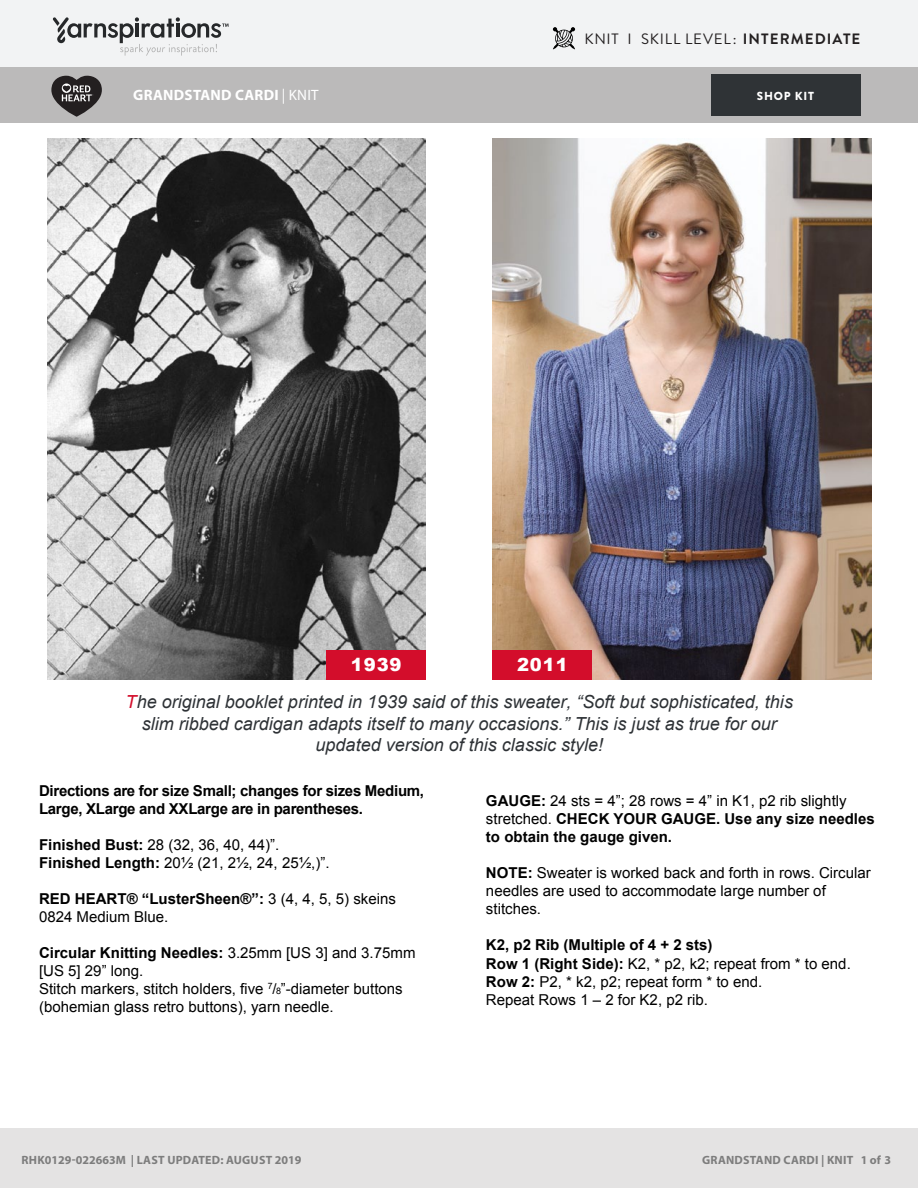
<style>
.page{position:relative;width:918px;height:1188px;background:#fff}
.page>*{position:absolute;margin:0;border:0;box-sizing:border-box;transform-origin:0 0}
.t1{font:italic 18px/21.6px "Arial";color:#2e3236;text-align:center}
.t2{font:900 18px "Arial";letter-spacing:.05em;color:#fff}
.t3{font:15px/18px "Arial";color:#000}
.t4{font:700 15px/18px "Arial";color:#000}
.t5{font:700 15px/18px "Arial";letter-spacing:-.02em;color:#000}
.Skill_Level{font:15px "Brandon Grotesque";letter-spacing:.055em;color:#231f20}
.Pattern_Title{font:700 15px "Myriad Pro";letter-spacing:.02em;color:#fff}
.t6{font:700 12px "Myriad Pro";letter-spacing:.02em;color:#7d7d7d}
.t7{font:900 11.7px "Brandon Grotesque";letter-spacing:.065em;color:#fff}
.s1{font-weight:700}
.s2{font-weight:400}
.s3{color:#d30d2b}
.s4{font-size:9px}
</style>
<div class="page">
<div style="left:0;top:0;width:918px;height:68px;background:#f2f3f4"></div>
<div style="left:0;top:68px;width:918px;height:55px;background:#bbbaba"></div>
<svg style="left:53px;top:17px;width:176px;height:39px"></svg>
<div style="left:711px;top:74px;width:150px;height:42px;background:#2f3336"></div>
<svg style="left:51px;top:76px;width:51px;height:41px"></svg>
<div style="left:0;top:1128px;width:918px;height:60px;background:#e4e3e3"></div>
<img style="left:47px;top:139px;width:379px;height:541px">
<img style="left:493px;top:139px;width:378px;height:541px">
<div style="left:327px;top:650px;width:99px;height:30px;background:#d30d2b"></div>
<div style="left:493px;top:650px;width:99px;height:30px;background:#d30d2b"></div>
<svg style="left:553px;top:27px;width:22px;height:22px"></svg>
<p class="Skill_Level" style="left:584px;top:29px;width:277px">KNIT I SKILL LEVEL: <span class="s1">INTERMEDIATE</span></p>
<p class="Pattern_Title" style="left:133px;top:85px;width:187px">GRANDSTAND CARDI <span class="s2">| KNIT</span></p>
<p class="t7" style="left:757px;top:88px;width:59px">SHOP KIT</p>
<p class="t2" style="left:351px;top:655px;width:52px">1939</p>
<p class="t2" style="left:517px;top:655px;width:52px">2011</p>
<p class="t1" style="left:126px;top:691px;width:669px"><span class="s3">T</span>he original booklet printed in 1939 said of this sweater, “Soft but sophisticated, this slim ribbed cardigan adapts itself to many occasions.” This is just as true for our updated version of this classic style!</p>
<p class="t5" style="left:39px;top:781px;width:387px">Directions are for size Small; changes for sizes Medium,<br>Large, XLarge and XXLarge are in parentheses.</p>
<p class="t3" style="left:39px;top:836px;width:292px"><span class="s1">Finished Bust:</span> 28 (32, 36, 40, 44)”.<br><span class="s1">Finished Length:</span> 20½ (21, 2½, 24, 25½,)”.</p>
<p class="t3" style="left:39px;top:890px;width:358px"><span class="s1">RED HEART® “LusterSheen®”:</span> 3 (4, 4, 5, 5) skeins<br>0824 Medium Blue.</p>
<p class="t3" style="left:39px;top:944px;width:378px"><span class="s1">Circular Knitting Needles:</span> 3.25mm [US 3] and 3.75mm [US 5] 29” long.<br>Stitch markers, stitch holders, five <sup>7</sup>/<span class="s4">8</span>”-diameter buttons (bohemian glass retro buttons), yarn needle.</p>
<p class="t4" style="left:486px;top:792px;width:390px">GAUGE: <span class="s2">24 sts = 4”; 28 rows = 4” in K1, p2 rib slightly stretched.</span> CHECK YOUR GAUGE. Use any size needles to obtain the gauge given.</p>
<p class="t3" style="left:486px;top:864px;width:386px"><span class="s1">NOTE:</span> Sweater is worked back and forth in rows. Circular needles are used to accommodate large number of stitches.</p>
<p class="t3" style="left:486px;top:936px;width:366px"><span class="s1">K2, p2 Rib (Multiple of 4 + 2 sts)<br>Row 1 (Right Side):</span> K2, * p2, k2; repeat from * to end.<br><span class="s1">Row 2:</span> P2, * k2, p2; repeat form * to end.<br>Repeat Rows 1 – 2 for K2, p2 rib.</p>
<p class="t6" style="left:22px;top:1152px;width:281px">RHK0129-022663M | LAST UPDATED: AUGUST 2019</p>
<p class="t6" style="left:702px;top:1152px;width:191px">GRANDSTAND CARDI | KNIT 1 of 3</p>
</div>
